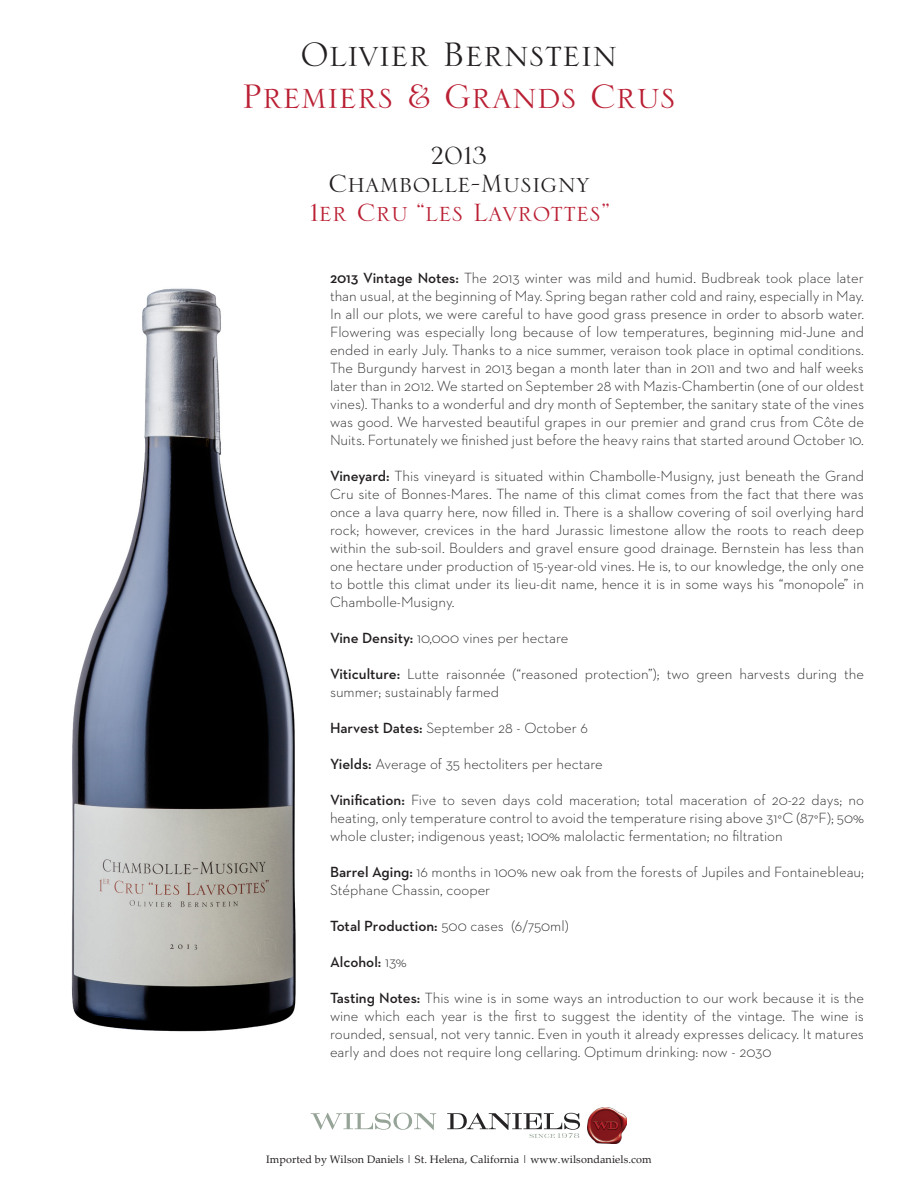
<style>
.page{position:relative;width:918px;height:1188px;background:#fff}
.page>*{position:absolute;margin:0;border:0;box-sizing:border-box;transform-origin:0 0}
.t1{font:45px "Serlio LT Std";color:#ba1f33}
.t2{font:45px "Serlio LT Std";color:#231f20}
.t3{font:33px/28.5px "Serlio LT Std";color:#231f20;text-align:center}
.t4{font:33px "Serlio LT Std";color:#ba1f33}
.t5{font:300 15px/18px "Neutraface 2 Text";color:#231f20;text-align:justify}
.t6{font:600 15px "Neutraface 2 Text";color:#231f20}
.t7{font:10.8px "Palatino Linotype";letter-spacing:.01em;color:#231f20}
.s1{font-weight:600}
.s2{font-weight:300}
</style>
<div class="page">
<img style="left:71px;top:288px;width:225px;height:744px">
<svg style="left:311px;top:1113px;width:125px;height:17px"></svg>
<img style="left:587px;top:1107px;width:40px;height:36px">
<svg style="left:447px;top:1113px;width:133px;height:25px"></svg>
<h1 class="t2" style="left:300px;top:32px;width:319px">Olivier Bernstein</h1>
<h1 class="t1" style="left:242px;top:74px;width:435px">Premiers &amp; Grands Crus</h1>
<h2 class="t3" style="left:329px;top:141px;width:262px">2013<br>Chambolle-Musigny</h2>
<h2 class="t4" style="left:309px;top:196px;width:302px">1er Cru “les Lavrottes”</h2>
<p class="t5" style="left:330px;top:269px;width:536px"><span class="s1">2013 Vintage Notes:</span> The 2013 winter was mild and humid. Budbreak took place later than usual, at the beginning of May. Spring began rather cold and rainy, especially in May.<br>In all our plots, we were careful to have good grass presence in order to absorb water.<br>Flowering was especially long because of low temperatures, beginning mid-June and ended in early July. Thanks to a nice summer, veraison took place in optimal conditions.<br>The Burgundy harvest in 2013 began a month later than in 2011 and two and half weeks later than in 2012. We started on September 28 with Mazis-Chambertin (one of our oldest vines). Thanks to a wonderful and dry month of September, the sanitary state of the vines was good. We harvested beautiful grapes in our premier and grand crus from Côte de Nuits. Fortunately we finished just before the heavy rains that started around October 10.</p>
<p class="t5" style="left:330px;top:467px;width:536px"><span class="s1">Vineyard:</span> This vineyard is situated within Chambolle-Musigny, just beneath the Grand Cru site of Bonnes-Mares. The name of this climat comes from the fact that there was once a lava quarry here, now filled in. There is a shallow covering of soil overlying hard rock; however, crevices in the hard Jurassic limestone allow the roots to reach deep within the sub-soil. Boulders and gravel ensure good drainage. Bernstein has less than one hectare under production of 15-year-old vines. He is, to our knowledge, the only one to bottle this climat under its lieu-dit name, hence it is in some ways his “monopole” in Chambolle-Musigny.</p>
<p class="t5" style="left:330px;top:629px;width:240px"><span class="s1">Vine Density:</span> 10,000 vines per hectare</p>
<p class="t5" style="left:330px;top:665px;width:536px"><span class="s1">Viticulture:</span> Lutte raisonnée (“reasoned protection”); two green harvests during the summer; sustainably farmed</p>
<p class="t5" style="left:330px;top:719px;width:259px"><span class="s1">Harvest Dates:</span> September 28 - October 6</p>
<p class="t5" style="left:330px;top:755px;width:274px"><span class="s1">Yields:</span> Average of 35 hectoliters per hectare</p>
<p class="t5" style="left:330px;top:791px;width:536px"><span class="s1">Vinification:</span> Five to seven days cold maceration; total maceration of 20-22 days; no heating, only temperature control to avoid the temperature rising above 31°C (87°F); 50% whole cluster; indigenous yeast; 100% malolactic fermentation; no filtration</p>
<p class="t5" style="left:330px;top:863px;width:535px"><span class="s1">Barrel Aging:</span> 16 months in 100% new oak from the forests of Jupiles and Fontainebleau;<br>Stéphane Chassin, cooper</p>
<p class="t5" style="left:330px;top:917px;width:240px"><span class="s1">Total Production:</span> 500 cases (6/750ml)</p>
<p class="t6" style="left:330px;top:953px;width:78px">Alcohol: <span class="s2">13%</span></p>
<p class="t5" style="left:330px;top:989px;width:536px"><span class="s1">Tasting Notes:</span> This wine is in some ways an introduction to our work because it is the wine which each year is the first to suggest the identity of the vintage. The wine is rounded, sensual, not very tannic. Even in youth it already expresses delicacy. It matures early and does not require long cellaring. Optimum drinking: now - 2030</p>
<p class="t7" style="left:266px;top:1152px;width:387px">Imported by Wilson Daniels | St. Helena, California | www.wilsondaniels.com</p>
</div>
